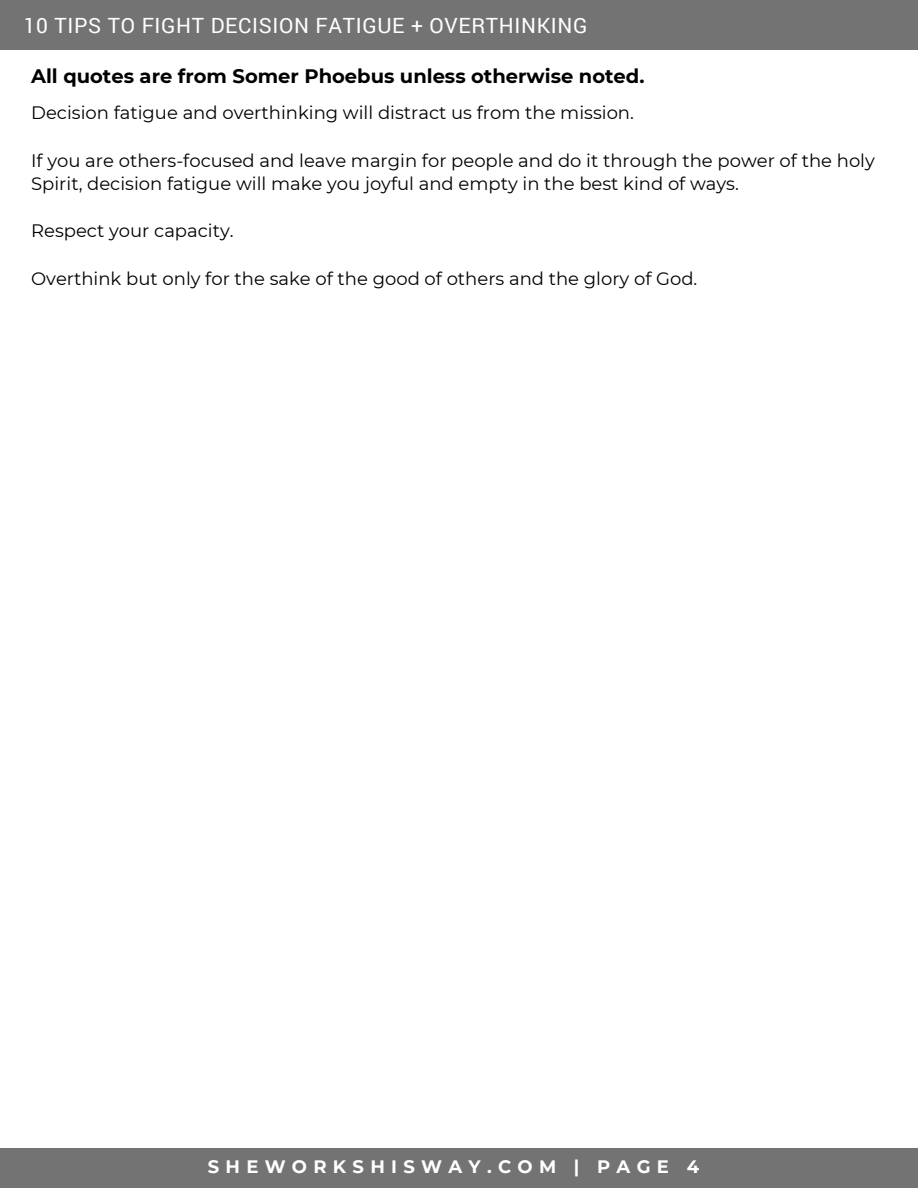
<style>
.page{position:relative;width:918px;height:1188px;background:#737373}
.page>*{position:absolute;margin:0;border:0;box-sizing:border-box;transform-origin:0 0}
.t1{font:21px "Roboto";letter-spacing:.035em;color:#fff}
.t2{font:700 19.5px "Montserrat";color:#000}
.t3{font:18px/23.7px "Montserrat";color:#000}
.t4{font:700 18px "Montserrat";letter-spacing:.35em;color:#fff}
</style>
<div class="page">
<div style="left:0;top:51px;width:918px;height:1097px;background:#fff"></div>
<p class="t1" style="left:24px;top:11px;width:565px">10 TIPS TO FIGHT DECISION FATIGUE + OVERTHINKING</p>
<p class="t2" style="left:31px;top:64px;width:615px">All quotes are from Somer Phoebus unless otherwise noted.</p>
<p class="t3" style="left:31px;top:101px;width:604px">Decision fatigue and overthinking will distract us from the mission.</p>
<p class="t3" style="left:31px;top:148px;width:845px">If you are others-focused and leave margin for people and do it through the power of the holy<br>Spirit, decision fatigue will make you joyful and empty in the best kind of ways.</p>
<p class="t3" style="left:31px;top:219px;width:204px">Respect your capacity.</p>
<p class="t3" style="left:31px;top:266px;width:668px">Overthink but only for the sake of the good of others and the glory of God.</p>
<p class="t4" style="left:208px;top:1155px;width:493px">SHEWORKSHISWAY.COM | PAGE 4</p>
</div>
